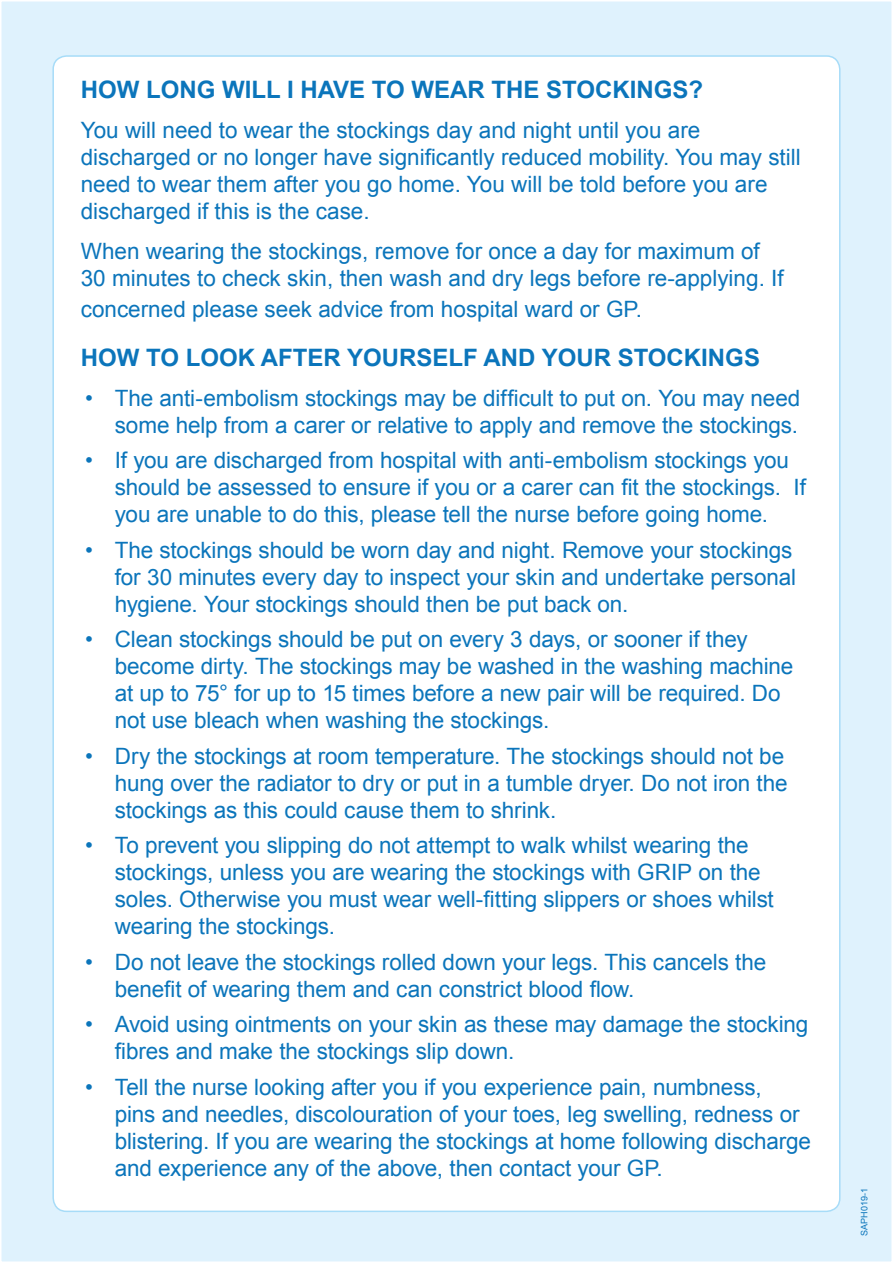
<style>
.page{position:relative;width:893px;height:1263px;background:#fff}
.page>*{position:absolute;margin:0;border:0;box-sizing:border-box;transform-origin:0 0}
.t1{font:700 24px "Arial";color:#0b75bb}
.t2{font:22.5px/27px "Arial";letter-spacing:-.005em;color:#0b75bb}
.t3{font:9px "Arial";letter-spacing:.02em;color:#0b75bb}
</style>
<div class="page">
<div style="left:1px;top:1px;width:891px;height:1261px;background:#dff2fd"></div>
<div style="left:53px;top:56px;width:787px;height:1155px;background:#fff;border-radius:13px"></div>
<p class="t1" style="left:81px;top:74px;width:624px">HOW LONG WILL I HAVE TO WEAR THE STOCKINGS?</p>
<p class="t2" style="left:81px;top:117px;width:721px">You will need to wear the stockings day and night until you are discharged or no longer have significantly reduced mobility. You may still need to wear them after you go home. You will be told before you are discharged if this is the case.</p>
<p class="t2" style="left:81px;top:238px;width:704px">When wearing the stockings, remove for once a day for maximum of<br>30 minutes to check skin, then wash and dry legs before re-applying. If</p>
<p class="t2" style="left:81px;top:296px;width:563px">concerned please seek advice from hospital ward or GP.</p>
<p class="t1" style="left:81px;top:341px;width:681px">HOW TO LOOK AFTER YOURSELF AND YOUR STOCKINGS</p>
<p class="t2" style="left:85px;top:384px;width:717px;text-align:right">• The anti-embolism stockings may be difficult to put on. You may need some help from a carer or relative to apply and remove the stockings.</p>
<p class="t2" style="left:115px;top:447px;width:693px;text-indent:-30px">• If you are discharged from hospital with anti-embolism stockings you should be assessed to ensure if you or a carer can fit the stockings. If you are unable to do this, please tell the nurse before going home.</p>
<p class="t2" style="left:115px;top:536px;width:683px;text-indent:-30px">• The stockings should be worn day and night. Remove your stockings for 30 minutes every day to inspect your skin and undertake personal hygiene. Your stockings should then be put back on.</p>
<p class="t2" style="left:115px;top:626px;width:680px;text-indent:-30px">• Clean stockings should be put on every 3 days, or sooner if they become dirty. The stockings may be washed in the washing machine at up to 75° for up to 15 times before a new pair will be required. Do not use bleach when washing the stockings.</p>
<p class="t2" style="left:115px;top:742px;width:674px;text-indent:-30px">• Dry the stockings at room temperature. The stockings should not be hung over the radiator to dry or put in a tumble dryer. Do not iron the stockings as this could cause them to shrink.</p>
<p class="t2" style="left:115px;top:832px;width:661px;text-indent:-30px">• To prevent you slipping do not attempt to walk whilst wearing the stockings, unless you are wearing the stockings with GRIP on the soles. Otherwise you must wear well-fitting slippers or shoes whilst wearing the stockings.</p>
<p class="t2" style="left:115px;top:948px;width:653px;text-indent:-30px">• Do not leave the stockings rolled down your legs. This cancels the benefit of wearing them and can constrict blood flow.</p>
<p class="t2" style="left:115px;top:1011px;width:695px;text-indent:-30px">• Avoid using ointments on your skin as these may damage the stocking fibres and make the stockings slip down.</p>
<p class="t2" style="left:115px;top:1073px;width:698px;text-indent:-30px">• Tell the nurse looking after you if you experience pain, numbness,<br>pins and needles, discolouration of your toes, leg swelling, redness or blistering. If you are wearing the stockings at home following discharge and experience any of the above, then contact your GP.</p>
<p class="t3" style="left:858px;top:1236px;width:50px;rotate:-90deg">SAPH019-1</p>
</div>
